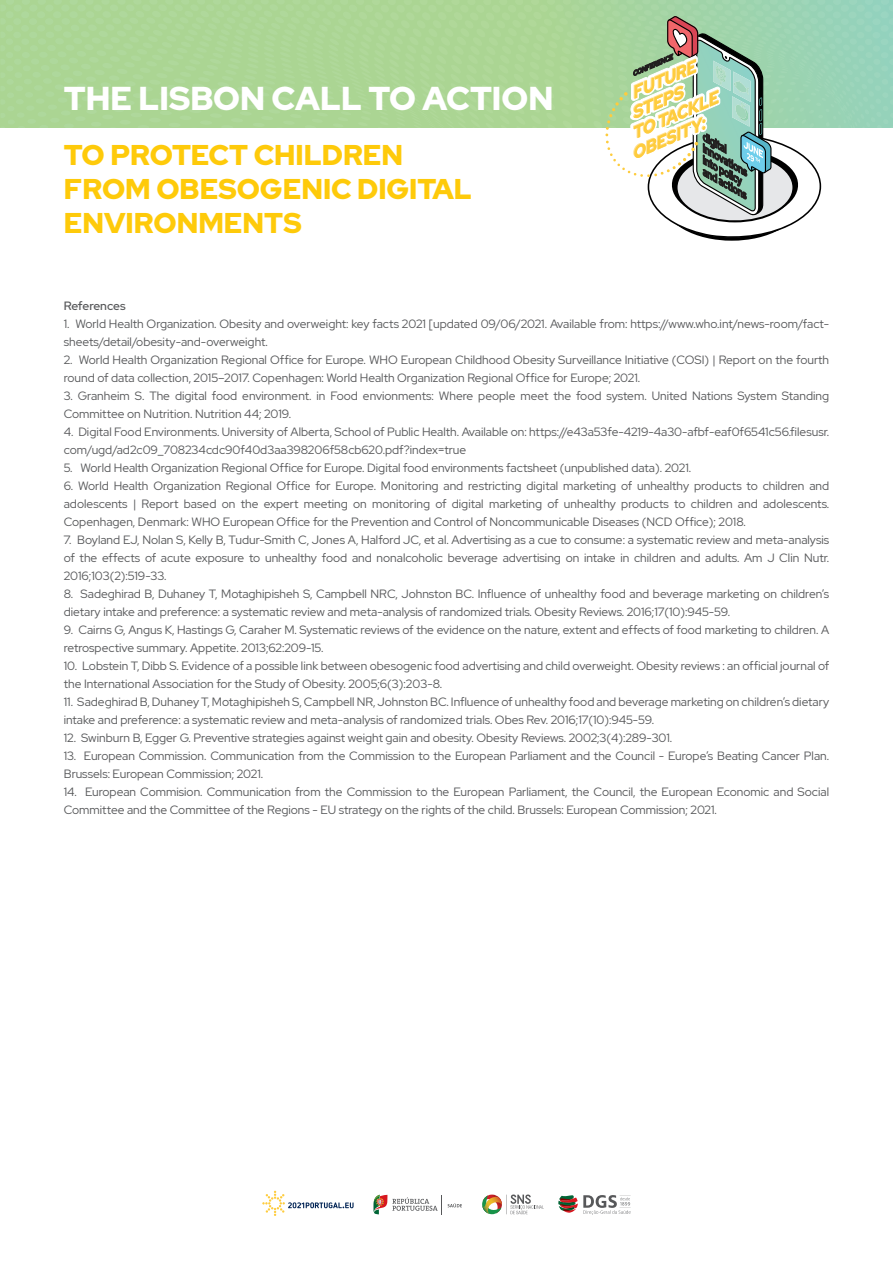
<style>
.page{position:relative;width:893px;height:1263px;background:#fff}
.page>*{position:absolute;margin:0;border:0;box-sizing:border-box;transform-origin:0 0}
.t1{font:900 33px "Red Hat Display";color:#fff}
.t2{font:900 28.5px/34.2px "Red Hat Display";color:#feca0a}
.t3{font:12px/18px "Red Hat Display";color:#57585a}
.t4{font:500 12px "Red Hat Display";letter-spacing:-.02em;color:#57585a}
</style>
<div class="page">
<svg style="left:0;top:0;width:893px;height:128px;background:#a9d599"></svg>
<svg style="left:85px;top:0;width:756px;height:5px;background:#a8d59d"></svg>
<svg style="left:605px;top:16px;width:224px;height:225px"></svg>
<svg style="left:262px;top:1191px;width:92px;height:25px"></svg>
<svg style="left:448px;top:1203px;width:14px;height:4px"></svg>
<svg style="left:373px;top:1195px;width:69px;height:19px"></svg>
<svg style="left:482px;top:1194px;width:62px;height:20px"></svg>
<svg style="left:558px;top:1195px;width:73px;height:20px"></svg>
<p class="t1" style="left:64px;top:77px;width:491px">THE LISBON CALL TO ACTION</p>
<p class="t2" style="left:64px;top:137px;width:410px">TO PROTECT CHILDREN<br>FROM OBESOGENIC DIGITAL<br>ENVIRONMENTS</p>
<p class="t4" style="left:64px;top:298px;width:63px">References</p>
<p class="t3" style="left:64px;top:314px;width:767px">1. World Health Organization. Obesity and overweight: key facts 2021 [updated 09/06/2021. Available from: https://www.who.int/news-room/fact&shy;sheets/detail/obesity-and-overweight.</p>
<p class="t3" style="left:64px;top:350px;width:767px">2. World Health Organization Regional Office for Europe. WHO European Childhood Obesity Surveillance Initiative (COSI) | Report on the fourth round of data collection, 2015–2017. Copenhagen: World Health Organization Regional Office for Europe; 2021.</p>
<p class="t3" style="left:64px;top:386px;width:767px">3. Granheim S. The digital food environment. in Food envionments: Where people meet the food system. United Nations System Standing<br>Committee on Nutrition. Nutrition 44; 2019.</p>
<p class="t3" style="left:64px;top:422px;width:767px">4. Digital Food Environments. University of Alberta, School of Public Health. Available on: https://e43a53fe-4219-4a30-afbf-eaf0f6541c56.filesusr. com/ugd/ad2c09_708234cdc90f40d3aa398206f58cb620.pdf?index=true</p>
<p class="t3" style="left:64px;top:458px;width:629px">5. World Health Organization Regional Office for Europe. Digital food environments factsheet (unpublished data). 2021.</p>
<p class="t3" style="left:64px;top:476px;width:767px;text-align:justify">6. World Health Organization Regional Office for Europe. Monitoring and restricting digital marketing of unhealthy products to children and adolescents | Report based on the expert meeting on monitoring of digital marketing of unhealthy products to children and adolescents.<br>Copenhagen, Denmark: WHO European Office for the Prevention and Control of Noncommunicable Diseases (NCD Office); 2018.</p>
<p class="t3" style="left:64px;top:530px;width:767px;text-align:justify">7. Boyland EJ, Nolan S, Kelly B, Tudur-Smith C, Jones A, Halford JC, et al. Advertising as a cue to consume: a systematic review and meta-analysis of the effects of acute exposure to unhealthy food and nonalcoholic beverage advertising on intake in children and adults. Am J Clin Nutr.<br>2016;103(2):519-33.</p>
<p class="t3" style="left:64px;top:584px;width:767px">8. Sadeghirad B, Duhaney T, Motaghipisheh S, Campbell NRC, Johnston BC. Influence of unhealthy food and beverage marketing on children’s dietary intake and preference: a systematic review and meta-analysis of randomized trials. Obesity Reviews. 2016;17(10):945-59.</p>
<p class="t3" style="left:64px;top:620px;width:767px">9. Cairns G, Angus K, Hastings G, Caraher M. Systematic reviews of the evidence on the nature, extent and effects of food marketing to children. A retrospective summary. Appetite. 2013;62:209-15.</p>
<p class="t3" style="left:64px;top:656px;width:767px">10. Lobstein T, Dibb S. Evidence of a possible link between obesogenic food advertising and child overweight. Obesity reviews : an official journal of the International Association for the Study of Obesity. 2005;6(3):203-8.</p>
<p class="t3" style="left:64px;top:692px;width:767px">11. Sadeghirad B, Duhaney T, Motaghipisheh S, Campbell NR, Johnston BC. Influence of unhealthy food and beverage marketing on children’s dietary intake and preference: a systematic review and meta-analysis of randomized trials. Obes Rev. 2016;17(10):945-59.</p>
<p class="t3" style="left:64px;top:728px;width:610px">12. Swinburn B, Egger G. Preventive strategies against weight gain and obesity. Obesity Reviews. 2002;3(4):289-301.</p>
<p class="t3" style="left:64px;top:746px;width:767px">13. European Commission. Communication from the Commission to the European Parliament and the Council - Europe’s Beating Cancer Plan.<br>Brussels: European Commission; 2021.</p>
<p class="t3" style="left:64px;top:782px;width:767px">14. European Commision. Communication from the Commission to the European Parliament, the Council, the European Economic and Social<br>Committee and the Committee of the Regions - EU strategy on the rights of the child. Brussels: European Commission; 2021.</p>
</div>
